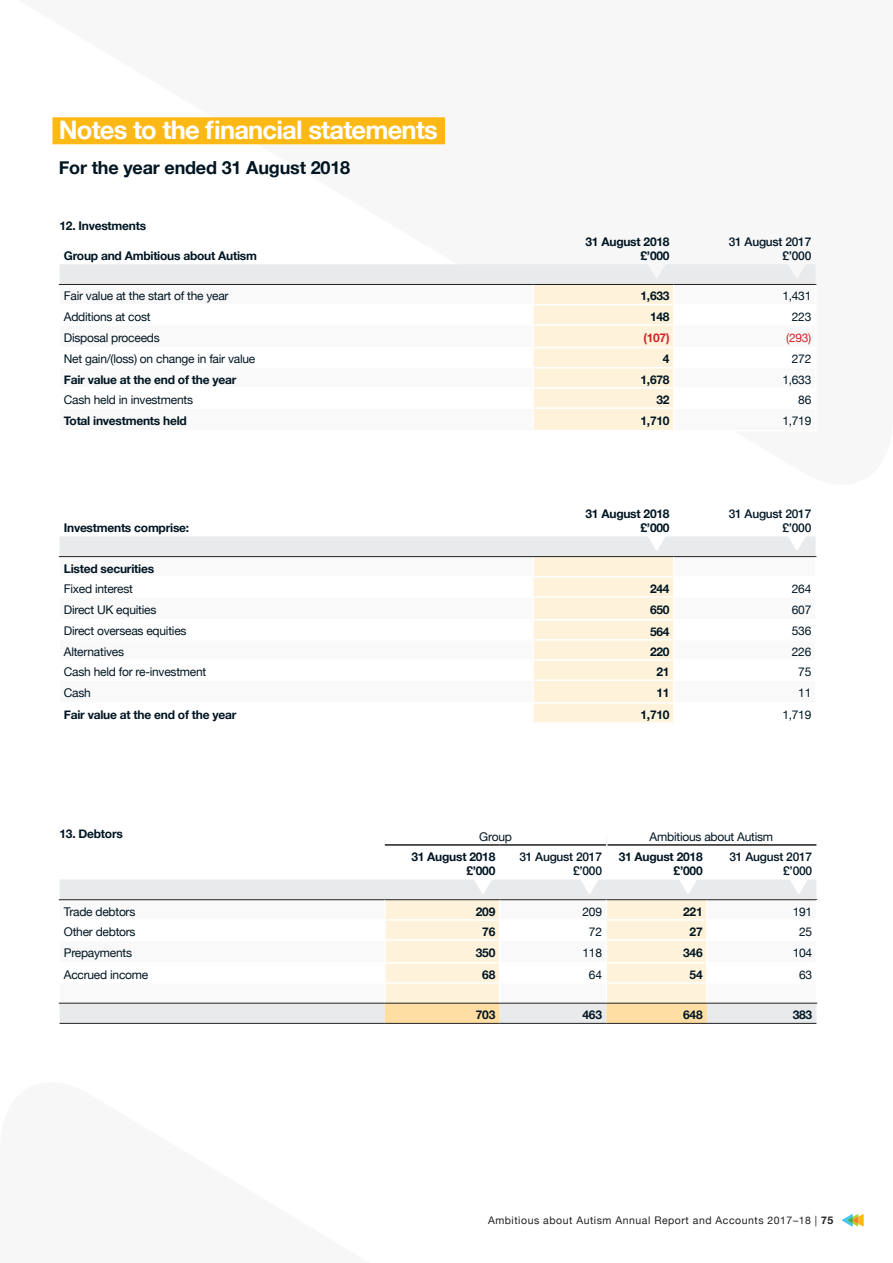
<style>
.page{position:relative;width:893px;height:1263px;background:#fff}
.page>*{position:absolute;margin:0;border:0;box-sizing:border-box;transform-origin:0 0}
.highlight_title_yell{font:700 25.5px "Helvetica Neue";letter-spacing:-.03em;color:#fff}
.t1{font:700 18px "Helvetica Neue";letter-spacing:-.01em;color:#001522}
.Text_left_main_copy{font:12px "Helvetica Neue";letter-spacing:-.02em;color:#001522}
.Text_left_main_copy-2{font:700 12px "Helvetica Neue";letter-spacing:-.02em;color:#001522}
.Text_centered{font:700 12px "Helvetica Neue";letter-spacing:-.02em;color:#001522}
.Text_centered-2{font:500 12px "Helvetica Neue";letter-spacing:-.02em;color:#001522}
.Text_right{font:700 12px "Helvetica Neue";letter-spacing:-.02em;color:#001522}
.Text_centered-3{font:12px "Helvetica Neue";letter-spacing:-.02em;color:#001522}
.Text_left_main_copy-3{font:700 12px "Helvetica Neue";color:#d1232a}
.Text_left_main_copy-4{font:12px "Helvetica Neue";color:#d1232a}
.t2{font:10.5px "Helvetica Neue";letter-spacing:.05em;color:#231f20}
.s1{font-weight:700}
</style>
<div class="page">
<div style="left:52px;top:117px;width:393px;height:27px;background:#fcb814"></div>
<svg style="left:59px;top:264px;width:757px;height:166px"></svg>
<svg style="left:59px;top:536px;width:757px;height:187px"></svg>
<div style="left:60px;top:879px;width:756px;height:144px;background:#e9eaeb"></div>
<svg style="left:60px;top:900px;width:756px;height:103px"></svg>
<svg style="left:60px;top:921px;width:756px;height:61px"></svg>
<hr style="left:606px;top:899px;width:101px;height:1px;background:#231f20">
<hr style="left:59px;top:939px;width:327px;height:2px;background:#fff">
<hr style="left:59px;top:962px;width:327px;height:1px;background:#fff">
<hr style="left:59px;top:919px;width:327px;height:2px;background:#fff">
<hr style="left:59px;top:899px;width:326px;height:1px;background:#231f20">
<hr style="left:707px;top:899px;width:110px;height:1px;background:#231f20">
<hr style="left:707px;top:919px;width:110px;height:2px;background:#fff">
<hr style="left:707px;top:939px;width:110px;height:2px;background:#fff">
<hr style="left:707px;top:962px;width:110px;height:1px;background:#fff">
<hr style="left:500px;top:899px;width:106px;height:1px;background:#231f20">
<hr style="left:385px;top:844px;width:115px;height:2px;background:#231f20">
<hr style="left:500px;top:844px;width:106px;height:2px;background:#231f20">
<hr style="left:606px;top:844px;width:101px;height:2px;background:#231f20">
<hr style="left:707px;top:844px;width:109px;height:2px;background:#231f20">
<hr style="left:385px;top:899px;width:115px;height:1px;background:#231f20">
<hr style="left:59px;top:982px;width:327px;height:2px;background:#fff">
<hr style="left:59px;top:1003px;width:326px;height:1px;background:#231f20">
<svg style="left:384px;top:900px;width:324px;height:123px"></svg>
<hr style="left:706px;top:982px;width:111px;height:2px;background:#fff">
<hr style="left:707px;top:1003px;width:110px;height:1px;background:#231f20">
<hr style="left:500px;top:1003px;width:106px;height:1px;background:#231f20">
<hr style="left:60px;top:1023px;width:325px;height:1px;background:#231f20">
<hr style="left:385px;top:1003px;width:115px;height:1px;background:#231f20">
<hr style="left:385px;top:1023px;width:115px;height:1px;background:#231f20">
<hr style="left:500px;top:1023px;width:106px;height:1px;background:#231f20">
<hr style="left:606px;top:1003px;width:101px;height:1px;background:#231f20">
<hr style="left:606px;top:1023px;width:101px;height:1px;background:#231f20">
<hr style="left:707px;top:1023px;width:109px;height:1px;background:#231f20">
<svg style="left:473px;top:879px;width:20px;height:15px"></svg>
<svg style="left:580px;top:879px;width:19px;height:15px"></svg>
<svg style="left:678px;top:879px;width:20px;height:15px"></svg>
<svg style="left:789px;top:879px;width:19px;height:15px"></svg>
<p class="highlight_title_yell" style="left:59px;top:110px;width:381px">Notes to the financial statements</p>
<p class="t1" style="left:59px;top:154px;width:293px">For the year ended 31 August 2018</p>
<p class="Text_centered" style="left:60px;top:216px;width:88px">12. Investments</p>
<p class="Text_right" style="left:64px;top:246px;width:195px">Group and Ambitious about Autism</p>
<p class="Text_centered" style="left:585px;top:232px;width:86px">31 August 2018</p>
<p class="Text_centered" style="left:640px;top:246px;width:31px">£’000</p>
<p class="Text_centered-2" style="left:729px;top:232px;width:84px">31 August 2017</p>
<p class="Text_centered-2" style="left:782px;top:246px;width:31px">£’000</p>
<p class="Text_left_main_copy" style="left:64px;top:287px;width:166px">Fair value at the start of the year</p>
<p class="Text_left_main_copy-2" style="left:640px;top:287px;width:31px">1,633</p>
<p class="Text_left_main_copy" style="left:782px;top:287px;width:31px">1,431</p>
<p class="Text_left_main_copy" style="left:64px;top:308px;width:88px">Additions at cost</p>
<p class="Text_left_main_copy-2" style="left:650px;top:307px;width:21px">148</p>
<p class="Text_left_main_copy" style="left:792px;top:308px;width:21px">223</p>
<p class="Text_left_main_copy" style="left:64px;top:329px;width:97px">Disposal proceeds</p>
<p class="Text_left_main_copy-3" style="left:643px;top:328px;width:28px">(107)</p>
<p class="Text_left_main_copy-4" style="left:786px;top:329px;width:27px">(293)</p>
<p class="Text_left_main_copy" style="left:64px;top:350px;width:193px">Net gain/(loss) on change in fair value</p>
<p class="Text_left_main_copy-2" style="left:663px;top:350px;width:8px">4</p>
<p class="Text_left_main_copy" style="left:792px;top:350px;width:21px">272</p>
<p class="Text_left_main_copy-2" style="left:64px;top:370px;width:174px">Fair value at the end of the year</p>
<p class="Text_left_main_copy-2" style="left:640px;top:370px;width:31px">1,678</p>
<p class="Text_left_main_copy" style="left:782px;top:371px;width:31px">1,633</p>
<p class="Text_left_main_copy" style="left:64px;top:391px;width:131px">Cash held in investments</p>
<p class="Text_left_main_copy-2" style="left:656px;top:390px;width:15px">32</p>
<p class="Text_left_main_copy" style="left:798px;top:391px;width:15px">86</p>
<p class="Text_left_main_copy-2" style="left:64px;top:412px;width:125px">Total investments held</p>
<p class="Text_left_main_copy-2" style="left:640px;top:412px;width:31px">1,710</p>
<p class="Text_left_main_copy" style="left:782px;top:412px;width:31px">1,719</p>
<p class="Text_right" style="left:64px;top:518px;width:127px">Investments comprise:</p>
<p class="Text_centered" style="left:585px;top:504px;width:86px">31 August 2018</p>
<p class="Text_centered" style="left:640px;top:518px;width:31px">£’000</p>
<p class="Text_centered-2" style="left:729px;top:504px;width:84px">31 August 2017</p>
<p class="Text_centered-2" style="left:782px;top:518px;width:31px">£’000</p>
<p class="Text_left_main_copy-2" style="left:64px;top:559px;width:92px">Listed securities</p>
<p class="Text_left_main_copy" style="left:64px;top:580px;width:71px">Fixed interest</p>
<p class="Text_left_main_copy-2" style="left:650px;top:579px;width:21px">244</p>
<p class="Text_left_main_copy" style="left:792px;top:580px;width:21px">264</p>
<p class="Text_left_main_copy" style="left:64px;top:601px;width:94px">Direct UK equities</p>
<p class="Text_left_main_copy-2" style="left:650px;top:600px;width:21px">650</p>
<p class="Text_left_main_copy" style="left:792px;top:601px;width:21px">607</p>
<p class="Text_left_main_copy" style="left:64px;top:622px;width:124px">Direct overseas equities</p>
<p class="Text_left_main_copy-2" style="left:650px;top:622px;width:21px">564</p>
<p class="Text_left_main_copy" style="left:792px;top:622px;width:21px">536</p>
<p class="Text_left_main_copy" style="left:64px;top:643px;width:62px">Alternatives</p>
<p class="Text_left_main_copy-2" style="left:650px;top:642px;width:21px">220</p>
<p class="Text_left_main_copy" style="left:792px;top:643px;width:21px">226</p>
<p class="Text_left_main_copy" style="left:64px;top:663px;width:144px">Cash held for re-investment</p>
<p class="Text_left_main_copy-2" style="left:656px;top:662px;width:15px">21</p>
<p class="Text_left_main_copy" style="left:798px;top:663px;width:15px">75</p>
<p class="Text_left_main_copy" style="left:64px;top:684px;width:29px">Cash</p>
<p class="Text_left_main_copy-2" style="left:656px;top:684px;width:15px">11</p>
<p class="Text_left_main_copy" style="left:798px;top:684px;width:15px">11</p>
<p class="Text_left_main_copy-2" style="left:64px;top:705px;width:174px">Fair value at the end of the year</p>
<p class="Text_left_main_copy-2" style="left:640px;top:705px;width:31px">1,710</p>
<p class="Text_left_main_copy" style="left:782px;top:706px;width:31px">1,719</p>
<p class="Text_centered" style="left:60px;top:824px;width:65px">13. Debtors</p>
<p class="Text_centered-3" style="left:479px;top:828px;width:34px">Group</p>
<p class="Text_centered-3" style="left:650px;top:828px;width:125px">Ambitious about Autism</p>
<p class="Text_centered" style="left:411px;top:847px;width:86px">31 August 2018</p>
<p class="Text_centered" style="left:466px;top:861px;width:31px">£’000</p>
<p class="Text_centered-2" style="left:519px;top:847px;width:84px">31 August 2017</p>
<p class="Text_centered-2" style="left:573px;top:861px;width:31px">£’000</p>
<p class="Text_centered" style="left:619px;top:847px;width:86px">31 August 2018</p>
<p class="Text_centered" style="left:674px;top:861px;width:31px">£’000</p>
<p class="Text_centered-2" style="left:729px;top:847px;width:84px">31 August 2017</p>
<p class="Text_centered-2" style="left:783px;top:861px;width:31px">£’000</p>
<p class="Text_left_main_copy" style="left:64px;top:903px;width:73px">Trade debtors</p>
<p class="Text_left_main_copy-2" style="left:476px;top:902px;width:21px">209</p>
<p class="Text_left_main_copy" style="left:582px;top:903px;width:21px">209</p>
<p class="Text_left_main_copy-2" style="left:683px;top:902px;width:21px">221</p>
<p class="Text_left_main_copy" style="left:793px;top:903px;width:21px">191</p>
<p class="Text_left_main_copy" style="left:64px;top:923px;width:73px">Other debtors</p>
<p class="Text_left_main_copy-2" style="left:482px;top:922px;width:15px">76</p>
<p class="Text_left_main_copy" style="left:589px;top:923px;width:15px">72</p>
<p class="Text_left_main_copy-2" style="left:690px;top:922px;width:15px">27</p>
<p class="Text_left_main_copy" style="left:799px;top:923px;width:15px">25</p>
<p class="Text_left_main_copy" style="left:64px;top:944px;width:70px">Prepayments</p>
<p class="Text_left_main_copy-2" style="left:476px;top:943px;width:21px">350</p>
<p class="Text_left_main_copy" style="left:582px;top:944px;width:21px">118</p>
<p class="Text_left_main_copy-2" style="left:683px;top:943px;width:21px">346</p>
<p class="Text_left_main_copy" style="left:793px;top:944px;width:21px">104</p>
<p class="Text_left_main_copy" style="left:64px;top:966px;width:86px">Accrued income</p>
<p class="Text_left_main_copy-2" style="left:482px;top:965px;width:15px">68</p>
<p class="Text_left_main_copy" style="left:589px;top:966px;width:15px">64</p>
<p class="Text_left_main_copy-2" style="left:690px;top:965px;width:15px">54</p>
<p class="Text_left_main_copy" style="left:799px;top:966px;width:15px">63</p>
<p class="Text_left_main_copy-2" style="left:476px;top:1005px;width:21px">703</p>
<p class="Text_left_main_copy-2" style="left:582px;top:1005px;width:21px">463</p>
<p class="Text_left_main_copy-2" style="left:683px;top:1005px;width:21px">648</p>
<p class="Text_left_main_copy-2" style="left:793px;top:1005px;width:21px">383</p>
<p class="t2" style="left:488px;top:1213px;width:347px">Ambitious about Autism Annual Report and Accounts 2017–18 | <span class="s1">75</span></p>
</div>
